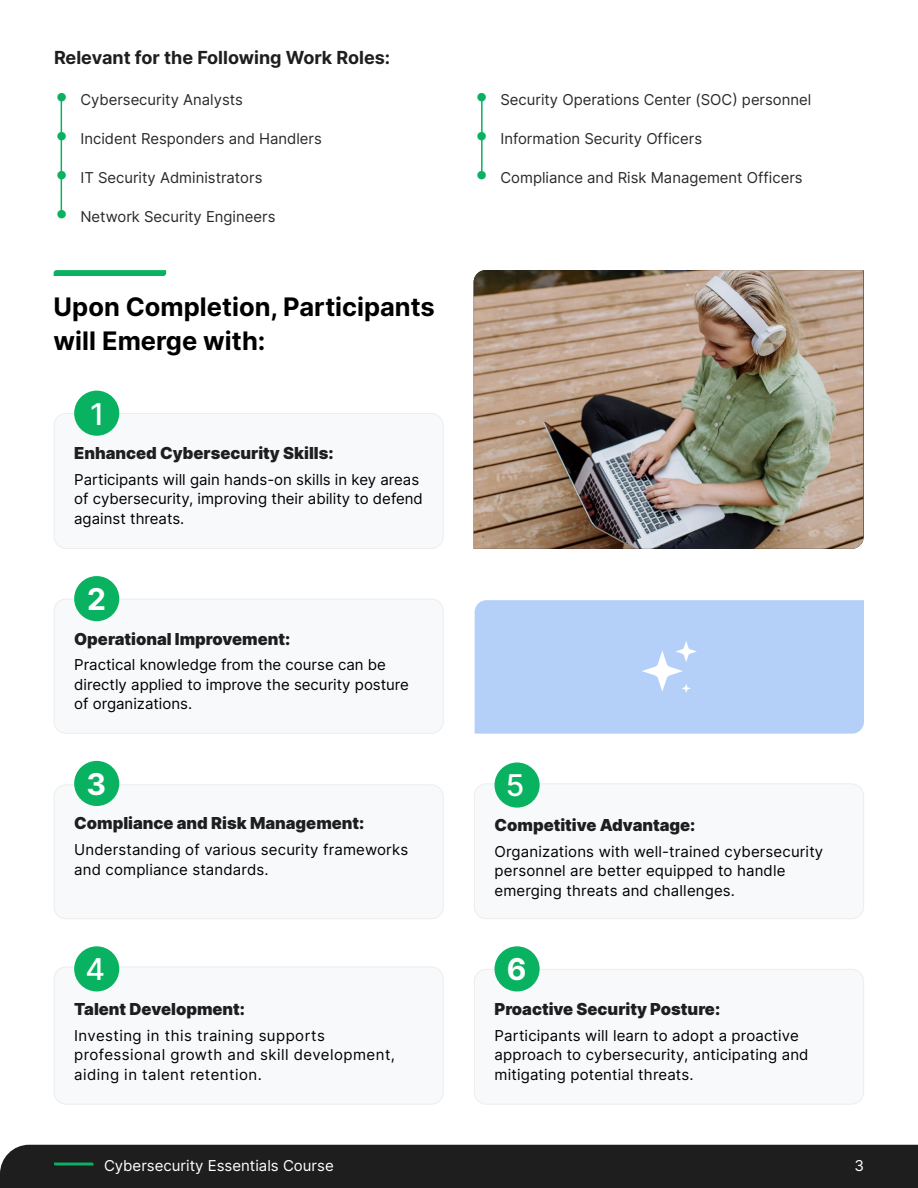
<style>
.page{position:relative;width:918px;height:1188px;background:#fff}
.page>*{position:absolute;margin:0;border:0;box-sizing:border-box;transform-origin:0 0}
.t1{font:700 30px "Inter";color:#fff}
.t2{font:500 30px "Inter";color:#fff}
.t3{font:27px "Inter";color:#09b261}
.t4{font:700 25.5px/34.5px "Inter";color:#000}
.t5{font:700 18px "Inter";color:#1e1e1e}
.t6{font:900 16.5px "Inter";color:#1e1e1e}
.t7{font:15px/19.5px "Inter";letter-spacing:.01em;color:#000}
.t8{font:15px "Inter";color:#292929}
.t9{font:15px/19.5px "Inter";letter-spacing:.03em;color:#000}
.t10{font:15px "Inter";color:#fff}
.t11{font:italic 15px "Industry";letter-spacing:-.005em;color:#fff}
</style>
<div class="page">
<div style="left:0;top:1145px;width:918px;height:43px;background:#1e1e1e"></div>
<hr style="left:61px;top:94px;width:1px;height:121px;background:#09b261">
<hr style="left:481px;top:95px;width:2px;height:81px;background:#09b261">
<svg style="left:54px;top:270px;width:112px;height:6px"></svg>
<img style="left:474px;top:270px;width:389px;height:279px">
<div style="left:475px;top:600px;width:389px;height:134px;background:#b4d0f9"></div>
<div style="left:54px;top:599px;width:389px;height:134px;background:#f7f9fb;border-radius:12px"></div>
<div style="left:54px;top:599px;width:390px;height:135px;border:1px solid #ededed;border-radius:12px"></div>
<div style="left:74px;top:576px;width:45px;height:45px;background:#09b261;border-radius:50%"></div>
<div style="left:474px;top:969px;width:390px;height:135px;background:#f7f9fb;border-radius:12px"></div>
<div style="left:474px;top:969px;width:390px;height:136px;border:1px solid #ededed;border-radius:12px"></div>
<div style="left:495px;top:946px;width:45px;height:45px;background:#09b261;border-radius:50%"></div>
<div style="left:54px;top:785px;width:389px;height:134px;background:#f7f9fb;border-radius:12px"></div>
<div style="left:54px;top:784px;width:390px;height:135px;border:1px solid #ededed;border-radius:12px"></div>
<div style="left:74px;top:761px;width:45px;height:45px;background:#09b261;border-radius:50%"></div>
<div style="left:474px;top:784px;width:390px;height:135px;background:#f7f9fb;border-radius:12px"></div>
<div style="left:474px;top:783px;width:390px;height:136px;border:1px solid #ededed;border-radius:12px"></div>
<div style="left:495px;top:762px;width:45px;height:46px;background:#09b261;border-radius:50%"></div>
<div style="left:54px;top:967px;width:389px;height:137px;background:#f7f9fb;border-radius:12px"></div>
<div style="left:54px;top:967px;width:390px;height:138px;border:1px solid #ededed;border-radius:12px"></div>
<div style="left:74px;top:946px;width:45px;height:45px;background:#09b261;border-radius:50%"></div>
<div style="left:54px;top:414px;width:389px;height:134px;background:#f7f9fb;border-radius:12px"></div>
<div style="left:54px;top:413px;width:390px;height:136px;border:1px solid #ededed;border-radius:12px"></div>
<div style="left:74px;top:391px;width:45px;height:45px;background:#09b261;border-radius:50%"></div>
<svg style="left:642px;top:641px;width:55px;height:52px"></svg>
<p class="t5" style="left:54px;top:45px;width:338px">Relevant for the Following Work Roles:</p>
<p class="t8" style="left:80px;top:88px;width:164px">Cybersecurity Analysts</p>
<h2 class="t3" style="left:54px;top:75px;width:17px">•</h2>
<h2 class="t3" style="left:54px;top:114px;width:17px">•</h2>
<p class="t8" style="left:80px;top:127px;width:243px">Incident Responders and Handlers</p>
<h2 class="t3" style="left:54px;top:153px;width:17px">•</h2>
<p class="t8" style="left:80px;top:166px;width:183px">IT Security Administrators</p>
<h2 class="t3" style="left:54px;top:192px;width:17px">•</h2>
<p class="t8" style="left:80px;top:205px;width:196px">Network Security Engineers</p>
<h3 class="t4" style="left:54px;top:289px;width:383px">Upon Completion, Participants will Emerge with:</h3>
<h1 class="t2" style="left:90px;top:393px;width:16px">1</h1>
<p class="t6" style="left:74px;top:441px;width:261px">Enhanced Cybersecurity Skills:</p>
<p class="t7" style="left:74px;top:469px;width:350px">Participants will gain hands-on skills in key areas of cybersecurity, improving their ability to defend against threats.</p>
<h1 class="t1" style="left:87px;top:577px;width:27px">2<sub>2</sub></h1>
<p class="t11" style="left:76px;top:599px;width:26px">Box</p>
<p class="t6" style="left:74px;top:627px;width:218px">Operational Improvement:</p>
<p class="t7" style="left:74px;top:655px;width:336px">Practical knowledge from the course can be directly applied to improve the security posture of organizations.</p>
<h1 class="t1" style="left:87px;top:762px;width:21px">3</h1>
<p class="t6" style="left:74px;top:811px;width:292px">Compliance and Risk Management:</p>
<p class="t7" style="left:74px;top:840px;width:336px">Understanding of various security frameworks and compliance standards.</p>
<h1 class="t2" style="left:85px;top:948px;width:21px">4</h1>
<p class="t6" style="left:74px;top:997px;width:172px">Talent Development:</p>
<p class="t9" style="left:74px;top:1025px;width:322px">Investing in this training supports professional growth and skill development, aiding in talent retention.</p>
<p class="t10" style="left:104px;top:1154px;width:231px">Cybersecurity Essentials Course</p>
<h2 class="t3" style="left:474px;top:75px;width:17px">•</h2>
<p class="t8" style="left:500px;top:88px;width:312px">Security Operations Center (SOC) personnel</p>
<h2 class="t3" style="left:474px;top:114px;width:17px">•</h2>
<p class="t8" style="left:500px;top:127px;width:203px">Information Security Officers</p>
<h2 class="t3" style="left:474px;top:153px;width:17px">•</h2>
<p class="t8" style="left:500px;top:166px;width:304px">Compliance and Risk Management Officers</p>
<h1 class="t2" style="left:506px;top:764px;width:20px">5</h1>
<p class="t6" style="left:495px;top:813px;width:202px">Competitive Advantage:</p>
<p class="t7" style="left:495px;top:841px;width:330px">Organizations with well-trained cybersecurity personnel are better equipped to handle emerging threats and challenges.</p>
<h1 class="t1" style="left:507px;top:947px;width:28px">6<sub>2</sub></h1>
<p class="t11" style="left:496px;top:969px;width:26px">Box</p>
<p class="t6" style="left:495px;top:997px;width:227px">Proactive Security Posture:</p>
<p class="t7" style="left:495px;top:1025px;width:316px">Participants will learn to adopt a proactive approach to cybersecurity, anticipating and mitigating potential threats.</p>
<p class="t10" style="left:854px;top:1154px;width:11px">3</p>
</div>
